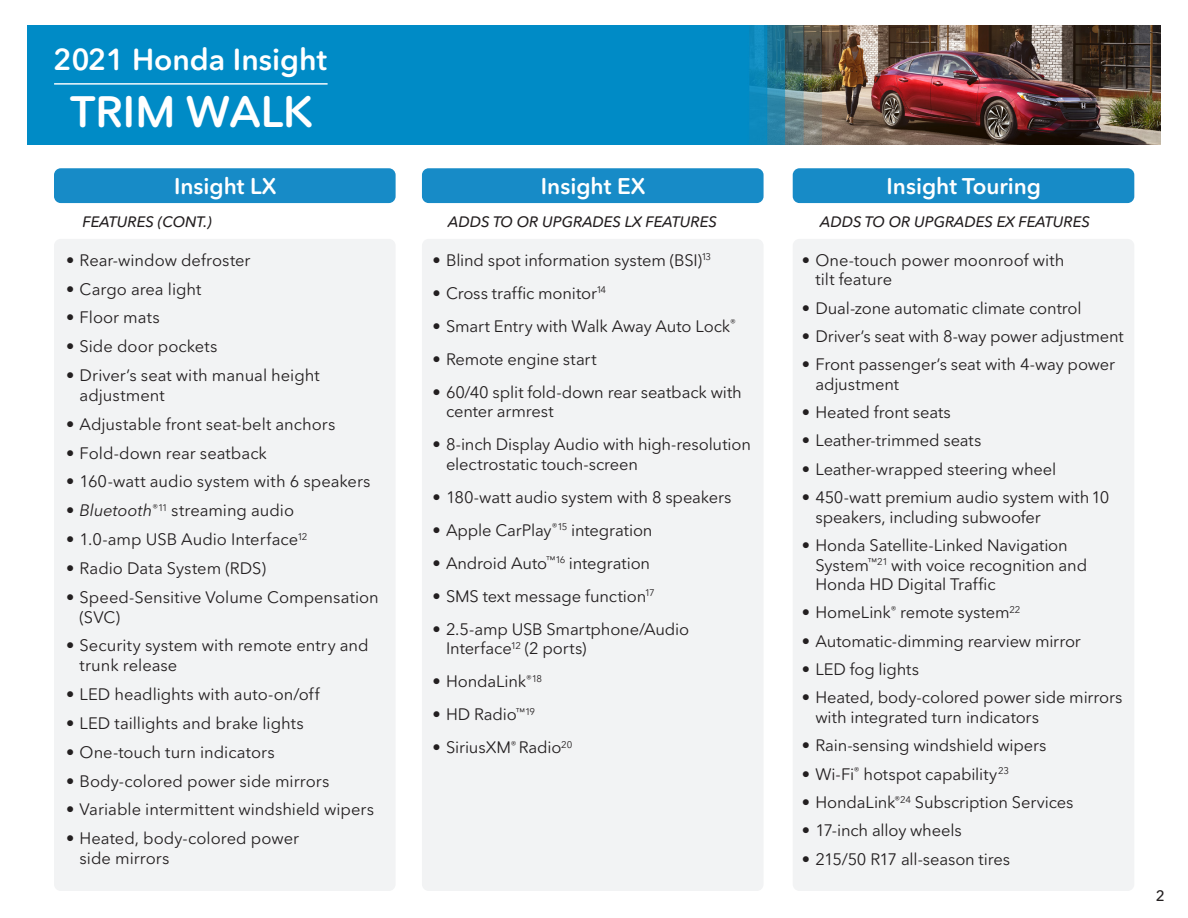
<style>
.page{position:relative;width:1188px;height:918px;background:#fff}
.page>*{position:absolute;margin:0;border:0;box-sizing:border-box;transform-origin:0 0}
.t1{font:600 43.5px "Avenir Next Rounded Std";letter-spacing:.005em;color:#fff}
.t2{font:600 30px "Avenir Next Rounded Std";color:#fff}
.t3{font:600 22.5px "Avenir Next Rounded Std";color:#fff}
.t4{font:16.5px/19.5px "Avenir Next Rounded Std";letter-spacing:-.005em;color:#231f20}
.t5{font:15px "Avenir Next Rounded Std Med It";color:#231f20}
.t6{font:500 15px "Avenir Next Rounded Std";color:#231f20}
.s1{font-style:italic}
</style>
<div class="page">
<div style="left:54px;top:239px;width:342px;height:652px;background:#f2f3f4;border-radius:7px"></div>
<div style="left:422px;top:239px;width:342px;height:652px;background:#f2f3f4;border-radius:7px"></div>
<div style="left:793px;top:239px;width:341px;height:652px;background:#f2f3f4;border-radius:7px"></div>
<div style="left:54px;top:168px;width:342px;height:35px;background:#178bc7;border-radius:7px"></div>
<div style="left:422px;top:168px;width:342px;height:35px;background:#178bc7;border-radius:7px"></div>
<div style="left:793px;top:168px;width:341px;height:35px;background:#178bc7;border-radius:7px"></div>
<img style="left:27px;top:25px;width:1134px;height:119px">
<hr style="left:54px;top:83px;width:274px;height:2px;background:#fff">
<p class="t2" style="left:53px;top:41px;width:275px">2021 Honda Insight</p>
<p class="t1" style="left:70px;top:85px;width:244px">TRIM WALK</p>
<p class="t3" style="left:174px;top:173px;width:104px">Insight LX</p>
<p class="t3" style="left:541px;top:173px;width:106px">Insight EX</p>
<p class="t3" style="left:887px;top:173px;width:156px">Insight Touring</p>
<p class="t5" style="left:82px;top:212px;width:131px">FEATURES (CONT.)</p>
<p class="t5" style="left:448px;top:212px;width:270px">ADDS TO OR UPGRADES LX FEATURES</p>
<p class="t5" style="left:820px;top:212px;width:271px">ADDS TO OR UPGRADES EX FEATURES</p>
<p class="t4" style="left:433px;top:250px;width:280px">• Blind spot information system (BSI)<sup>13</sup></p>
<p class="t4" style="left:433px;top:283px;width:175px">• Cross traffic monitor<sup>14</sup></p>
<p class="t4" style="left:433px;top:316px;width:305px">• Smart Entry with Walk Away Auto Lock<sup>®</sup></p>
<p class="t4" style="left:433px;top:349px;width:166px">• Remote engine start</p>
<p class="t4" style="left:446px;top:382px;width:297px;text-indent:-14px">• 60/40 split fold-down rear seatback with center armrest</p>
<p class="t4" style="left:446px;top:435px;width:307px;text-indent:-14px">• 8-inch Display Audio with high-resolution electrostatic touch-screen</p>
<p class="t4" style="left:433px;top:487px;width:300px">• 180-watt audio system with 8 speakers</p>
<p class="t4" style="left:433px;top:520px;width:221px">• Apple CarPlay<sup>®15</sup> integration</p>
<p class="t4" style="left:433px;top:553px;width:219px">• Android Auto<sup>™16</sup> integration</p>
<p class="t4" style="left:433px;top:586px;width:224px">• SMS text message function<sup>17</sup></p>
<p class="t4" style="left:446px;top:619px;width:245px;text-indent:-14px">• 2.5-amp USB Smartphone/Audio<br>Interface<sup>12</sup> (2 ports)</p>
<p class="t4" style="left:433px;top:672px;width:111px">• HondaLink<sup>®18</sup></p>
<p class="t4" style="left:433px;top:705px;width:104px">• HD Radio<sup>™19</sup></p>
<p class="t4" style="left:433px;top:738px;width:141px">• SiriusXM<sup>®</sup> Radio<sup>20</sup></p>
<p class="t4" style="left:66px;top:250px;width:186px">• Rear-window defroster</p>
<p class="t4" style="left:66px;top:279px;width:137px">• Cargo area light</p>
<p class="t4" style="left:66px;top:308px;width:95px">• Floor mats</p>
<p class="t4" style="left:66px;top:337px;width:153px">• Side door pockets</p>
<p class="t4" style="left:80px;top:366px;width:242px;text-indent:-14px">• Driver’s seat with manual height adjustment</p>
<p class="t4" style="left:66px;top:414px;width:271px">• Adjustable front seat-belt anchors</p>
<p class="t4" style="left:66px;top:443px;width:202px">• Fold-down rear seatback</p>
<p class="t4" style="left:66px;top:472px;width:306px">• 160-watt audio system with 6 speakers</p>
<p class="t4" style="left:66px;top:501px;width:230px"><span class="s1">• Bluetooth</span><sup>®</sup> <sup>11</sup> streaming audio</p>
<p class="t4" style="left:66px;top:530px;width:243px">• 1.0-amp USB Audio Interface<sup>12</sup></p>
<p class="t4" style="left:66px;top:559px;width:201px">• Radio Data System (RDS)</p>
<p class="t4" style="left:80px;top:588px;width:301px;text-indent:-14px">• Speed-Sensitive Volume Compensation (SVC)</p>
<p class="t4" style="left:80px;top:636px;width:291px;text-indent:-14px">• Security system with remote entry and trunk release</p>
<p class="t4" style="left:66px;top:684px;width:255px">• LED headlights with auto-on/off</p>
<p class="t4" style="left:66px;top:713px;width:239px">• LED taillights and brake lights</p>
<p class="t4" style="left:66px;top:742px;width:210px">• One-touch turn indicators</p>
<p class="t4" style="left:66px;top:771px;width:265px">• Body-colored power side mirrors</p>
<p class="t4" style="left:66px;top:800px;width:310px">• Variable intermittent windshield wipers</p>
<p class="t4" style="left:80px;top:829px;width:221px;text-indent:-14px">• Heated, body-colored power side mirrors</p>
<p class="t4" style="left:815px;top:250px;width:251px;text-indent:-14px">• One-touch power moonroof with tilt feature</p>
<p class="t4" style="left:802px;top:298px;width:281px">• Dual-zone automatic climate control</p>
<p class="t4" style="left:802px;top:326px;width:323px">• Driver’s seat with 8-way power adjustment</p>
<p class="t4" style="left:815px;top:355px;width:301px;text-indent:-14px">• Front passenger’s seat with 4-way power adjustment</p>
<p class="t4" style="left:802px;top:403px;width:150px">• Heated front seats</p>
<p class="t4" style="left:802px;top:431px;width:181px">• Leather-trimmed seats</p>
<p class="t4" style="left:802px;top:459px;width:256px">• Leather-wrapped steering wheel</p>
<p class="t4" style="left:815px;top:488px;width:295px;text-indent:-14px">• 450-watt premium audio system with 10 speakers, including subwoofer</p>
<p class="t4" style="left:815px;top:536px;width:273px;text-indent:-14px">• Honda Satellite-Linked Navigation<br>System<sup>™21</sup> with voice recognition and<br>Honda HD Digital Traffic</p>
<p class="t4" style="left:802px;top:603px;width:220px">• HomeLink<sup>®</sup> remote system<sup>22</sup></p>
<p class="t4" style="left:802px;top:631px;width:280px">• Automatic-dimming rearview mirror</p>
<p class="t4" style="left:802px;top:660px;width:119px">• LED fog lights</p>
<p class="t4" style="left:815px;top:688px;width:309px;text-indent:-14px">• Heated, body-colored power side mirrors with integrated turn indicators</p>
<p class="t4" style="left:802px;top:736px;width:246px">• Rain-sensing windshield wipers</p>
<p class="t4" style="left:802px;top:764px;width:209px">• Wi-Fi<sup>®</sup> hotspot capability<sup>23</sup></p>
<p class="t4" style="left:802px;top:793px;width:273px">• HondaLink<sup>®24</sup> Subscription Services</p>
<p class="t4" style="left:802px;top:821px;width:161px">• 17-inch alloy wheels</p>
<p class="t4" style="left:802px;top:849px;width:210px">• 215/50 R17 all-season tires</p>
<p class="t6" style="left:1156px;top:887px;width:10px">2</p>
</div>
